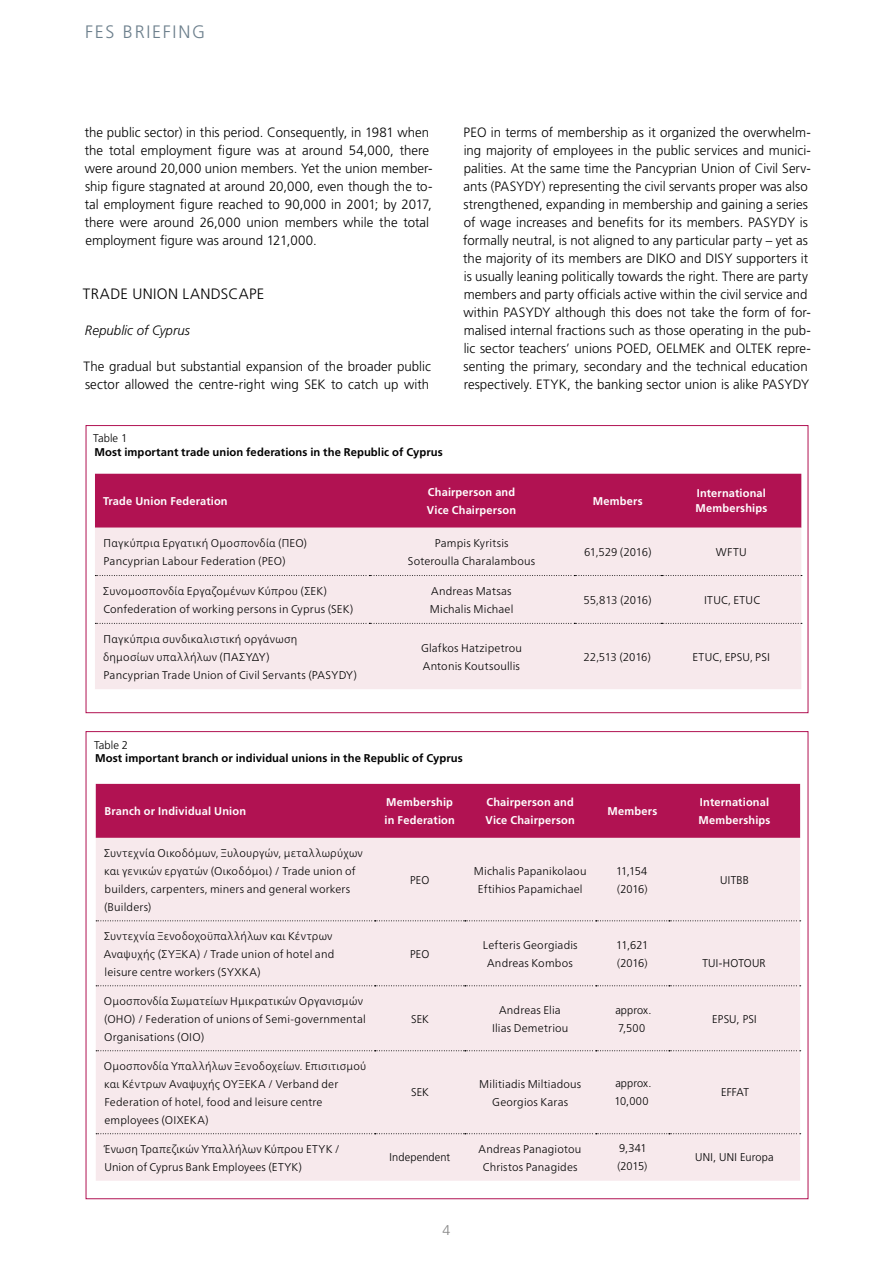
<style>
.page{position:relative;width:893px;height:1263px;background:#fff}
.page>*{position:absolute;margin:0;border:0;box-sizing:border-box;transform-origin:0 0}
.t1{font:300 18px "Frutiger LT Std";letter-spacing:.095em;color:#6d808d}
.t2{font:300 15px "Frutiger LT Std";letter-spacing:.025em;color:#000}
.t3{font:300 14.1px "Frutiger LT Std";color:#878787}
.t4{font:300 13.5px/18px "Frutiger LT Std";letter-spacing:.005em;color:#000}
.t5{font:italic 300 13.5px "Frutiger LT Std";letter-spacing:.005em;color:#000}
.t6{font:300 11.25px/18px "Frutiger Neue LTW1 G";letter-spacing:.015em;color:#000}
.t7{font:700 11.25px/18px "Frutiger LT Std";letter-spacing:.015em;color:#fff}
.t8{font:700 11.25px "Frutiger LT Std";letter-spacing:.005em;color:#000}
.t9{font:300 11.25px/18px "Frutiger LT Std";letter-spacing:.005em;color:#000}
.t10{font:300 11.25px/18px "Frutiger LT Std";letter-spacing:-.03em;color:#000}
.t11{font:300 11.25px "Frutiger Neue LTW1 G";letter-spacing:-.015em;color:#000}
.t12{font:300 11.25px "Frutiger Neue LTW1 G";letter-spacing:-.02em;color:#000}
.t13{font:300 11.25px "Frutiger Neue LTW1 G";letter-spacing:-.025em;color:#000}
</style>
<div class="page">
<div style="left:95px;top:474px;width:706px;height:54px;background:#b11252"></div>
<div style="left:95px;top:528px;width:706px;height:161px;background:#f7e9ec"></div>
<svg style="left:95px;top:575px;width:707px;height:1px"></svg>
<svg style="left:95px;top:623px;width:707px;height:1px"></svg>
<div style="left:96px;top:784px;width:704px;height:54px;background:#b11252"></div>
<div style="left:96px;top:838px;width:704px;height:343px;background:#f7e9ec"></div>
<svg style="left:96px;top:920px;width:705px;height:1px"></svg>
<svg style="left:96px;top:985px;width:705px;height:1px"></svg>
<svg style="left:96px;top:1050px;width:705px;height:1px"></svg>
<svg style="left:96px;top:1133px;width:705px;height:1px"></svg>
<h1 class="t1" style="left:85px;top:22px;width:122px">FES BRIEFING</h1>
<p class="t4" style="left:85px;top:124px;width:349px">the public sector) in this period. Consequently, in 1981 when the total employment figure was at around 54,000, there were around 20,000 union members. Yet the union member&shy;ship figure stagnated at around 20,000, even though the to&shy;tal employment figure reached to 90,000 in 2001; by 2017, there were around 26,000 union members while the total employment figure was around 121,000.</p>
<p class="t2" style="left:83px;top:285px;width:183px">TRADE UNION LANDSCAPE</p>
<p class="t5" style="left:85px;top:323px;width:107px">Republic of Cyprus</p>
<p class="t4" style="left:84px;top:358px;width:349px">The gradual but substantial expansion of the broader public sector allowed the centre-right wing SEK to catch up with</p>
<p class="t9" style="left:93px;top:429px;width:36px">Table 1</p>
<p class="t8" style="left:94px;top:445px;width:350px">Most important trade union federations in the Republic of Cyprus</p>
<p class="t4" style="left:463px;top:124px;width:349px">PEO in terms of membership as it organized the overwhelm&shy;ing majority of employees in the public services and munici&shy;palities. At the same time the Pancyprian Union of Civil Serv&shy;ants (PASYDY) representing the civil servants proper was also strengthened, expanding in membership and gaining a series of wage increases and benefits for its members. PASYDY is formally neutral, is not aligned to any particular party – yet as the majority of its members are DIKO and DISY supporters it is usually leaning politically towards the right. There are party members and party officials active within the civil service and within PASYDY although this does not take the form of for&shy;malised internal fractions such as those operating in the pub&shy;lic sector teachers’ unions POED, OELMEK and OLTEK repre&shy;senting the primary, secondary and the technical education respectively. ETYK, the banking sector union is alike PASYDY</p>
<p class="t7" style="left:103px;top:492px;width:126px">Trade Union Federation</p>
<p class="t7" style="left:427px;top:483px;width:91px">Chairperson and<br>Vice Chairperson</p>
<p class="t7" style="left:593px;top:492px;width:51px">Members</p>
<p class="t7" style="left:695px;top:486px;width:73px;line-height:15px">International<br>Memberships</p>
<p class="t6" style="left:104px;top:534px;width:205px">Παγκύπρια Εργατική Ομοσπονδία (ΠΕΟ)<br>Pancyprian Labour Federation (PEO)</p>
<p class="t6" style="left:408px;top:534px;width:129px;text-align:center">Pampis Kyritsis<br>Soteroulla Charalambous</p>
<p class="t11" style="left:584px;top:545px;width:69px">61,529 (2016)</p>
<p class="t6" style="left:716px;top:543px;width:32px">WFTU</p>
<p class="t6" style="left:103px;top:582px;width:251px">Συνομοσπονδία Εργαζομένων Κύπρου (ΣΕΚ)<br>Confederation of working persons in Cyprus (SEK)</p>
<p class="t6" style="left:430px;top:582px;width:85px">Andreas Matsas<br>Michalis Michael</p>
<p class="t12" style="left:584px;top:593px;width:70px">55,813 (2016)</p>
<p class="t6" style="left:704px;top:591px;width:58px">ITUC, ETUC</p>
<p class="t6" style="left:103px;top:629px;width:256px">Παγκύπρια συνδικαλιστική οργάνωση<br>δημοσίων υπαλλήλων (ΠΑΣΥΔΥ)<br>Pancyprian Trade Union of Civil Servants (PASYDY)</p>
<p class="t6" style="left:421px;top:638px;width:103px">Glafkos Hatzipetrou<br>Antonis Koutsoullis</p>
<p class="t13" style="left:583px;top:650px;width:69px">22,513 (2016)</p>
<p class="t6" style="left:692px;top:647px;width:79px">ETUC, EPSU, PSI</p>
<p class="t9" style="left:94px;top:736px;width:36px">Table 2</p>
<p class="t8" style="left:95px;top:752px;width:369px">Most important branch or individual unions in the Republic of Cyprus</p>
<p class="t7" style="left:105px;top:802px;width:143px">Branch or Individual Union</p>
<p class="t7" style="left:385px;top:793px;width:72px">Membership in Federation</p>
<p class="t7" style="left:485px;top:793px;width:91px">Chairperson and<br>Vice Chairperson</p>
<p class="t7" style="left:607px;top:802px;width:51px">Members</p>
<p class="t7" style="left:698px;top:793px;width:73px">International<br>Memberships</p>
<p class="t6" style="left:104px;top:844px;width:260px">Συντεχνία Οικοδόμων, Ξυλουργών, μεταλλωρύχων και γενικών εργατών (Οικοδόμοι) / Trade union of builders, carpenters, miners and general workers (Builders)</p>
<p class="t9" style="left:410px;top:871px;width:21px">PEO</p>
<p class="t6" style="left:474px;top:862px;width:114px;text-align:center">Michalis Papanikolaou<br>Eftihios Papamichael</p>
<p class="t10" style="left:616px;top:862px;width:33px">11,154 (2016)</p>
<p class="t9" style="left:720px;top:871px;width:30px">UITBB</p>
<p class="t6" style="left:104px;top:926px;width:232px">Συντεχνία Ξενοδοχοϋπαλλήλων και Κέντρων<br>Αναψυχής (ΣΥΞΚΑ) / Trade union of hotel and leisure centre workers (SYXKA)</p>
<p class="t6" style="left:104px;top:991px;width:264px">Ομοσπονδία Σωματείων Ημικρατικών Οργανισμών (ΟΗΟ) / Federation of unions of Semi-governmental<br>Organisations (OIO)</p>
<p class="t6" style="left:104px;top:1056px;width:264px">Ομοσπονδία Υπαλλήλων Ξενοδοχείων. Επισιτισμού και Κέντρων Αναψυχής ΟΥΞΕΚΑ / Verband der Federation of hotel, food and leisure centre employees (OIXEKA)</p>
<p class="t9" style="left:410px;top:945px;width:21px">PEO</p>
<p class="t6" style="left:483px;top:935px;width:96px;text-align:center">Lefteris Georgiadis<br>Andreas Kombos</p>
<p class="t10" style="left:616px;top:936px;width:33px">11,621 (2016)</p>
<p class="t9" style="left:702px;top:954px;width:65px">TUI-HOTOUR</p>
<p class="t9" style="left:411px;top:1010px;width:19px">SEK</p>
<p class="t6" style="left:492px;top:1000px;width:78px;text-align:center">Andreas Elia<br>Ilias Demetriou</p>
<p class="t9" style="left:615px;top:1001px;width:38px">approx.<br>7,500</p>
<p class="t9" style="left:712px;top:1010px;width:46px">EPSU, PSI</p>
<p class="t9" style="left:411px;top:1084px;width:19px">SEK</p>
<p class="t6" style="left:479px;top:1074px;width:104px;text-align:center">Militiadis Miltiadous<br>Georgios Karas</p>
<p class="t9" style="left:614px;top:1075px;width:39px">approx.<br>10,000</p>
<p class="t9" style="left:721px;top:1084px;width:29px">EFFAT</p>
<p class="t6" style="left:104px;top:1139px;width:237px">Ένωση Τραπεζικών Υπαλλήλων Κύπρου ΕΤΥΚ /<br>Union of Cyprus Bank Employees (ETYK)</p>
<p class="t9" style="left:390px;top:1149px;width:62px">Independent</p>
<p class="t6" style="left:479px;top:1139px;width:104px;text-align:center">Andreas Panagiotou<br>Christos Panagides</p>
<p class="t9" style="left:617px;top:1140px;width:31px">9,341 (2015)</p>
<p class="t9" style="left:695px;top:1149px;width:80px">UNI, UNI Europa</p>
<p class="t3" style="left:443px;top:1222px;width:9px">4</p>
</div>
